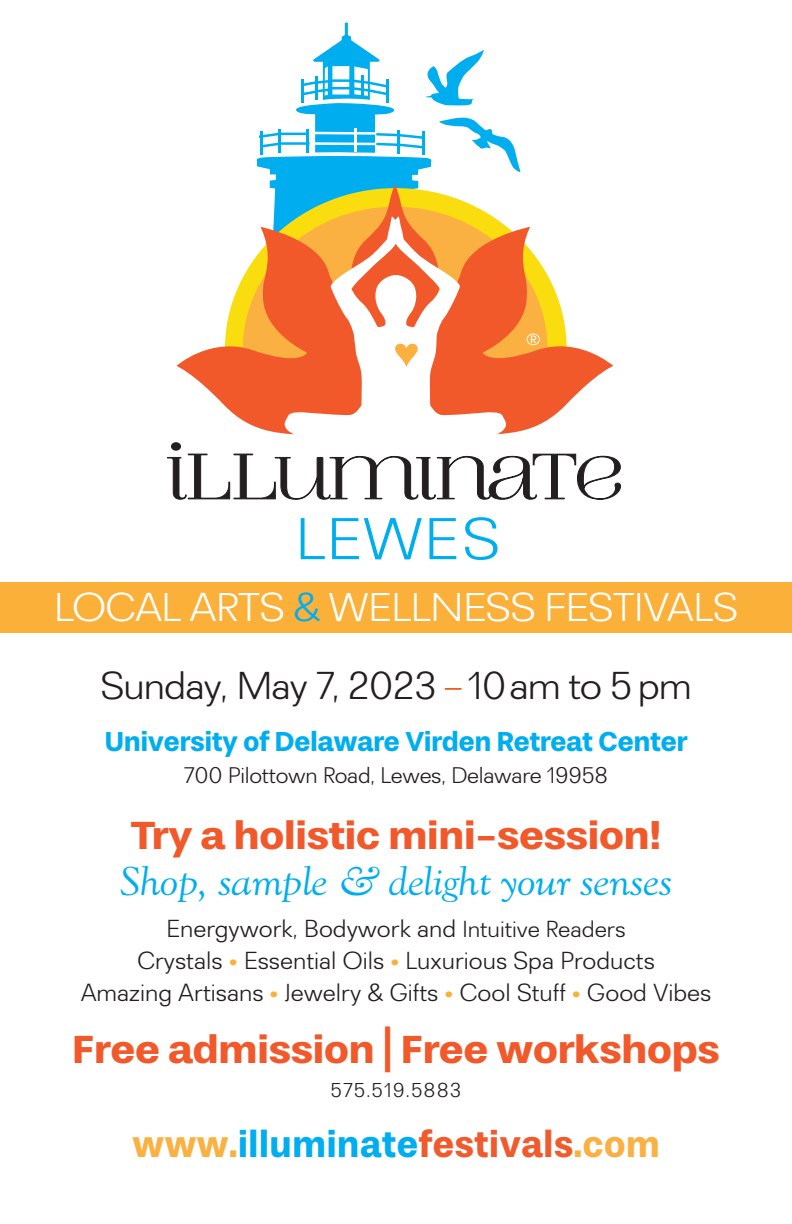
<style>
.page{position:relative;width:792px;height:1224px;background:#fff}
.page>*{position:absolute;margin:0;border:0;box-sizing:border-box;transform-origin:0 0}
.t1{font:300 58.6px "Recta";color:#00aeef;scale:1.15 1}
.t2{font:italic 42px "Goudy Old Sty";letter-spacing:-.02em;color:#00aeef;scale:1.13 1}
.t3{font:700 40px "Stevie Sans";letter-spacing:-.02em;color:#f1592b;scale:1.08 1}
.t4{font:300 40px "Recta";letter-spacing:-.03em;color:#fff;scale:1.13 1}
.t5{font:300 38.8px "Recta";letter-spacing:-.025em;color:#231f20;scale:1.1 1}
.t6{font:700 38px "Stevie Sans";color:#00aeef}
.t7{font:700 28px "Stevie Sans";letter-spacing:-.02em;color:#00aeef}
.t8{font:300 24.6px "Recta";color:#231f20;scale:1.08 1}
.t9{font:300 22.6px "Recta";letter-spacing:-.01em;color:#231f20;scale:1.08 1}
.t10{font:300 20px "Recta";letter-spacing:.05em;color:#231f20;scale:1.08 1}
.s1{color:#00aeef}
.s2{font-family:"Aire Bold Pro";font-weight:400;color:#f15921}
.s3{font-family:"Baskerville"}
.s4{font-size:23.2px}
.s5{color:#fbb039}
.s6{font-size:43.2px}
.s7{color:#fbb042}
.s8{color:#f15a2d}
</style>
<div class="page">
<div style="left:0;top:583px;width:792px;height:50px;background:#fbb039"></div>
<div style="left:269px;top:173px;width:150px;height:12px;background:#00aeef"></div>
<svg style="left:256px;top:23px;width:265px;height:150px"></svg>
<svg style="left:176px;top:185px;width:437px;height:249px"></svg>
<svg style="left:282px;top:215px;width:227px;height:220px"></svg>
<svg style="left:395px;top:344px;width:23px;height:23px"></svg>
<svg style="left:167px;top:443px;width:454px;height:56px"></svg>
<svg style="left:527px;top:334px;width:13px;height:11px"></svg>
<h1 class="t1" style="left:295px;top:504px;width:181px">LEWES</h1>
<p class="t4" style="left:53px;top:583px;width:608px">LOCAL ARTS <span class="s1">&amp;</span> WELLNESS FESTIVALS</p>
<p class="t5" style="left:100px;top:662px;width:539px">Sunday, May 7, 2023 <span class="s2">-</span> 10 am to 5 pm</p>
<p class="t7" style="left:104px;top:725px;width:585px">University of Delaware Virden Retreat Center</p>
<p class="t9" style="left:184px;top:762px;width:394px">700 Pilottown Road, Lewes, Delaware 19958</p>
<p class="t3" style="left:130px;top:811px;width:493px">Try a holistic mini-session!</p>
<p class="t2" style="left:120px;top:858px;width:491px">Shop, sample <span class="s3">&amp;</span> delight your senses</p>
<p class="t8" style="left:166px;top:914px;width:427px">Energywork, Bodywork and <span class="s4">Intuitive Readers</span></p>
<p class="t8" style="left:137px;top:946px;width:481px">Crystals <span class="s5">•</span> Essential Oils <span class="s5">•</span> Luxurious Spa Products</p>
<p class="t8" style="left:81px;top:978px;width:585px">Amazing Artisans <span class="s5">•</span> Jewelry &amp; Gifts <span class="s5">•</span> Cool Stuff <span class="s5">•</span> Good Vibes</p>
<p class="t3" style="left:72px;top:1025px;width:602px">Free admission <span class="s6">|</span> Free workshops</p>
<p class="t10" style="left:331px;top:1078px;width:123px">575.519.5883</p>
<p class="t6" style="left:132px;top:1121px;width:529px"><span class="s7">www.</span>illuminate<span class="s8">festivals</span><span class="s7">.com</span></p>
</div>
